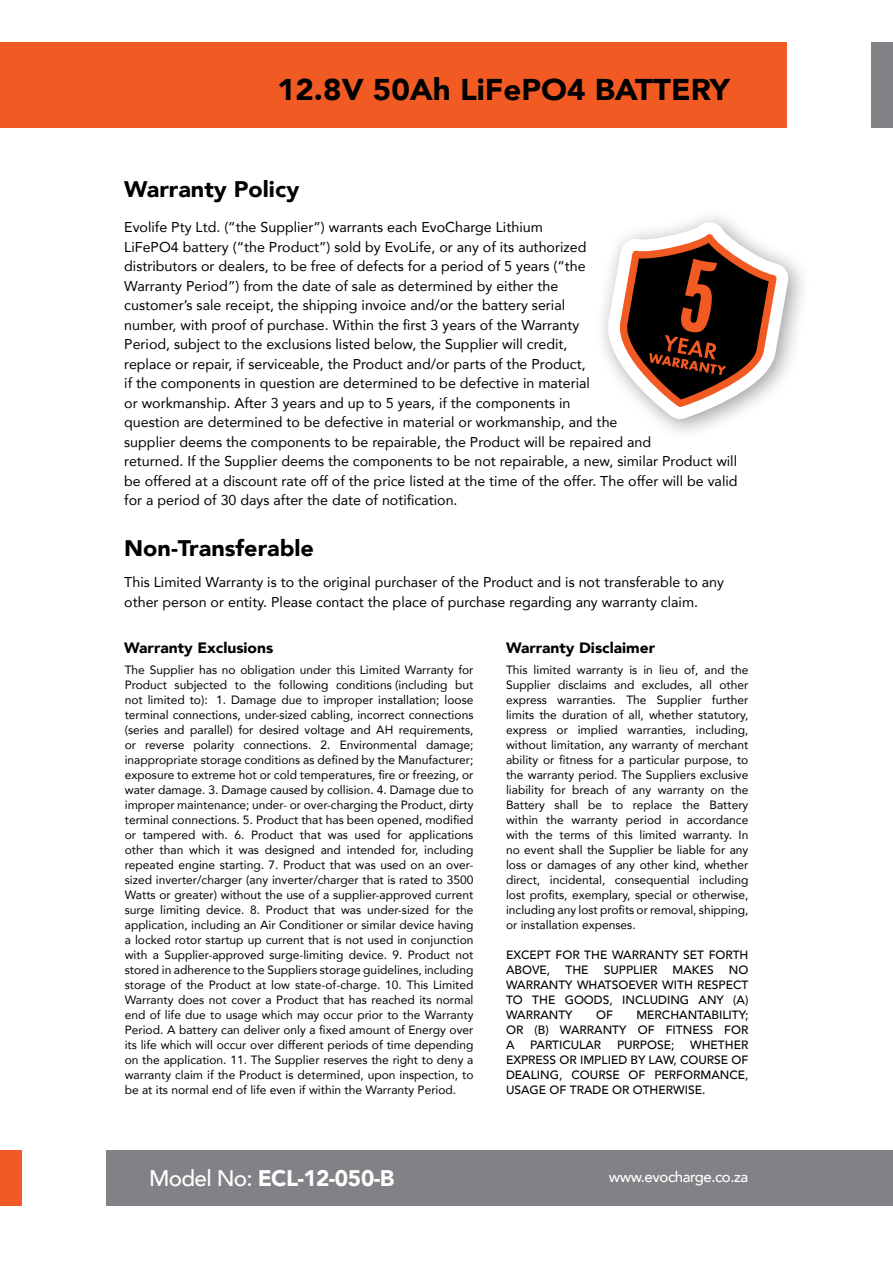
<style>
.page{position:relative;width:893px;height:1263px;background:#fff}
.page>*{position:absolute;margin:0;border:0;box-sizing:border-box;transform-origin:0 0}
.t1{font:900 30px "Avenir";color:#000;scale:1.04 1}
.t2{font:900 22.5px "Avenir";color:#000;scale:1.04 1}
.t3{font:900 22.5px "Avenir";letter-spacing:-.03em;color:#fff}
.t4{font:900 15px "Avenir";color:#000;scale:1.04 1}
.t5{font:500 15px "Avenir";letter-spacing:-.03em;color:#fff}
.t6{font:14.25px/19.5px "Avenir";color:#000}
.t7{font:12px/15px "Avenir";color:#000;text-align:justify}
.t8{font:500 12px/15px "Avenir";color:#000;text-align:justify}
.s1{font-weight:500}
</style>
<div class="page">
<div style="left:0;top:43px;width:787px;height:85px;background:#f15a22"></div>
<div style="left:872px;top:43px;width:21px;height:85px;background:#808285"></div>
<div style="left:106px;top:1150px;width:787px;height:55px;background:#808285"></div>
<div style="left:0;top:1150px;width:21px;height:55px;background:#f15a22"></div>
<svg style="left:602px;top:216px;width:201px;height:216px"></svg>
<svg style="left:614px;top:233px;width:163px;height:174px"></svg>
<h1 class="t1" style="left:277px;top:64px;width:437px">12.8V 50Ah LiFePO4 BATTERY</h1>
<h2 class="t2" style="left:124px;top:170px;width:170px">Warranty Policy</h2>
<p class="t6" style="left:124px;top:217px;width:615px">Evolife Pty Ltd. (“the Supplier”) warrants each EvoCharge Lithium<br>LiFePO4 battery (“the Product”) sold by EvoLife, or any of its authorized<br>distributors or dealers, to be free of defects for a period of 5 years (“the<br>Warranty Period”) from the date of sale as determined by either the<br>customer’s sale receipt, the shipping invoice and/or the battery serial<br>number, with proof of purchase. Within the first 3 years of the Warranty<br>Period, subject to the exclusions listed below, the Supplier will credit,<br>replace or repair, if serviceable, the Product and/or parts of the Product,<br>if the components in question are determined to be defective in material<br>or workmanship. After 3 years and up to 5 years, if the components in<br>question are determined to be defective in material or workmanship, and the<br>supplier deems the components to be repairable, the Product will be repaired and<br>returned. If the Supplier deems the components to be not repairable, a new, similar Product will be offered at a discount rate off of the price listed at the time of the offer. The offer will be valid for a period of 30 days after the date of notification.</p>
<h2 class="t2" style="left:124px;top:529px;width:184px">Non-Transferable</h2>
<p class="t6" style="left:124px;top:572px;width:601px">This Limited Warranty is to the original purchaser of the Product and is not transferable to any other person or entity. Please contact the place of purchase regarding any warranty claim.</p>
<p class="t4" style="left:124px;top:635px;width:145px">Warranty Exclusions</p>
<p class="t7" style="left:125px;top:662px;width:350px">The Supplier has no obligation under this Limited Warranty for Product subjected to the following conditions (including but not limited to): 1. Damage due to improper installation; loose terminal connections, under-sized cabling, incorrect connections (series and parallel) for desired voltage and AH requirements, or reverse polarity connections. 2. Environmental damage; inappropriate storage conditions as defined by the Manufacturer; exposure to extreme hot or cold temperatures, fire or freezing, or water damage. 3. Damage caused by collision. 4. Damage due to improper maintenance; under- or over-charging the Product, dirty terminal connections. 5. Product that has been opened, modified or tampered with. 6. Product that was used for applications other than which it was designed and intended for, including repeated engine starting. 7. Product that was used on an over&shy;sized inverter/charger (any inverter/charger that is rated to 3500<br>Watts or greater) without the use of a supplier-approved current surge limiting device. 8. Product that was under-sized for the application, including an Air Conditioner or similar device having a locked rotor startup up current that is not used in conjunction with a Supplier-approved surge-limiting device. 9. Product not stored in adherence to the Suppliers storage guidelines, including storage of the Product at low state-of-charge. 10. This Limited Warranty does not cover a Product that has reached its normal end of life due to usage which may occur prior to the Warranty Period. A battery can deliver only a fixed amount of Energy over its life which will occur over different periods of time depending on the application. 11. The Supplier reserves the right to deny a warranty claim if the Product is determined, upon inspection, to be at its normal end of life even if within the Warranty Period.</p>
<p class="t4" style="left:506px;top:635px;width:145px">Warranty Disclaimer</p>
<p class="t7" style="left:506px;top:662px;width:244px">This limited warranty is in lieu of, and the Supplier disclaims and excludes, all other express warranties. The Supplier further limits the duration of all, whether statutory, express or implied warranties, including, without limitation, any warranty of merchant ability or fitness for a particular purpose, to the warranty period. The Suppliers exclusive liability for breach of any warranty on the Battery shall be to replace the Battery within the warranty period in accordance with the terms of this limited warranty. In no event shall the Supplier be liable for any loss or damages of any other kind, whether direct, incidental, consequential including lost profits, exemplary, special or otherwise, including any lost profits or removal, shipping, or installation expenses.</p>
<p class="t8" style="left:506px;top:946px;width:244px">EXCEPT FOR THE WARRANTY SET FORTH<br>ABOVE,</p>
<p class="t8" style="left:506px;top:961px;width:244px;text-indent:223px">NO WARRANTY WHATSOEVER WITH RESPECT TO THE GOODS, INCLUDING ANY (A)<br>WARRANTY</p>
<p class="t8" style="left:565px;top:961px;width:25px">THE</p>
<p class="t8" style="left:604px;top:961px;width:55px">SUPPLIER</p>
<p class="t8" style="left:673px;top:961px;width:43px">MAKES</p>
<p class="t8" style="left:506px;top:1006px;width:244px;text-indent:130px">MERCHANTABILITY; OR (B) WARRANTY OF FITNESS FOR A</p>
<p class="t8" style="left:596px;top:1006px;width:18px">OF</p>
<p class="t8" style="left:530px;top:1036px;width:72px">PARTICULAR</p>
<p class="t8" style="left:617px;top:1036px;width:59px">PURPOSE;</p>
<p class="t8" style="left:506px;top:1036px;width:244px;text-indent:184px">WHETHER EXPRESS OR IMPLIED BY LAW, COURSE OF DEALING, COURSE OF PERFORMANCE, USAGE OF TRADE OR OTHERWISE.</p>
<h2 class="t3" style="left:149px;top:1159px;width:247px"><span class="s1">Model No:</span> ECL-12-050-B</h2>
<p class="t5" style="left:609px;top:1164px;width:141px">www.evocharge.co.za</p>
</div>
